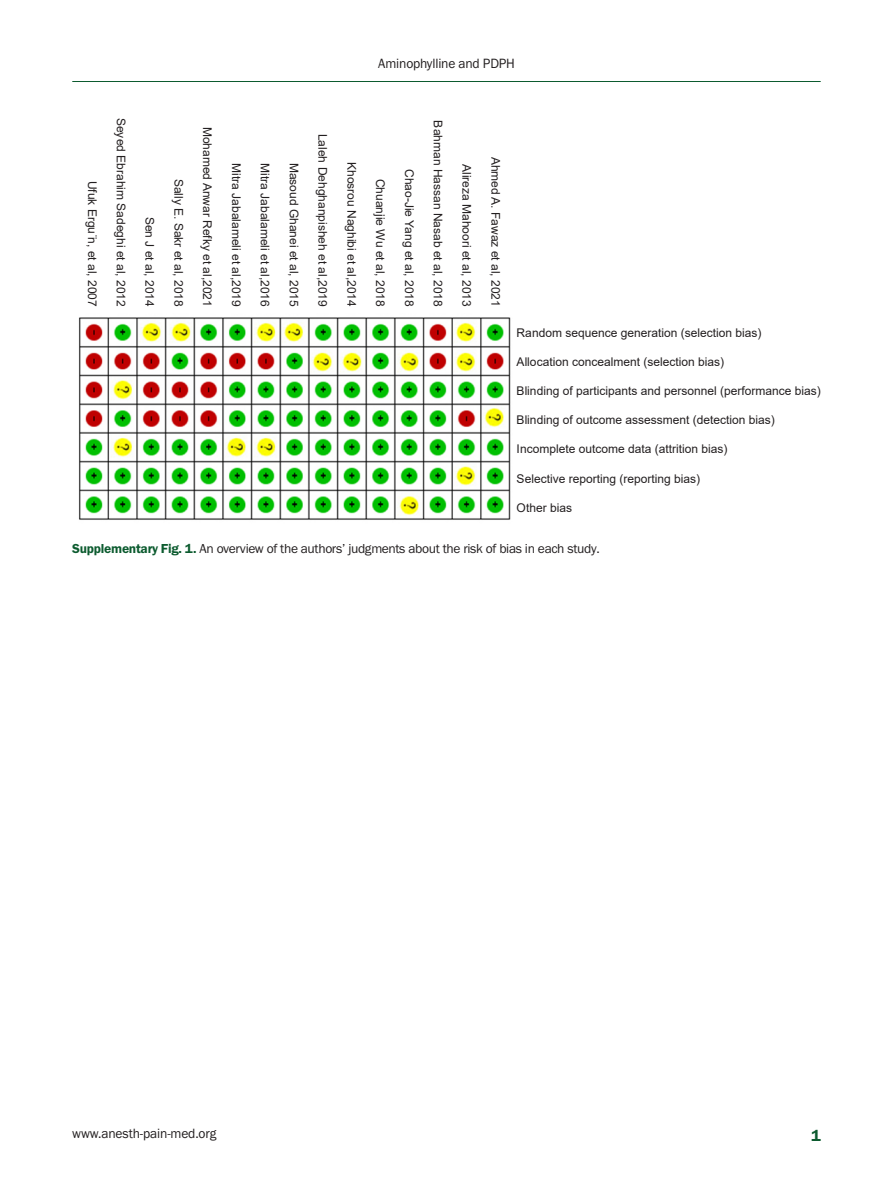
<style>
.page{position:relative;width:893px;height:1191px;background:#fff}
.page>*{position:absolute;margin:0;border:0;box-sizing:border-box;transform-origin:0 0}
.t1{font:600 16.5px "Franklin Gothic Pro";color:#0c5b2f}
.t2{font:13.95px "Franklin Gothic Pro";letter-spacing:-.01em;color:#231f20}
.fig-caption{font:13.5px "Franklin Gothic Pro";letter-spacing:-.025em;color:#231f20}
.Picture_print{font:12px "Arial";color:#231f20}
.s1{font-weight:600;color:#0c5b2f}
</style>
<div class="page">
<img style="left:78px;top:317px;width:433px;height:203px">
<hr style="left:72px;top:81px;width:749px;height:1px;background:#0c5b2f">
<p class="t2" style="left:378px;top:56px;width:138px">Aminophylline and PDPH</p>
<p class="Picture_print" style="left:100px;top:180px;width:128px;rotate:90deg">Ufuk Ergu ̈n, et al, 2007</p>
<p class="Picture_print" style="left:129px;top:118px;width:190px;rotate:90deg">Seyed Ebrahim Sadeghi et al, 2012</p>
<p class="Picture_print" style="left:158px;top:217px;width:92px;rotate:90deg">Sen J et al, 2014</p>
<p class="Picture_print" style="left:187px;top:178px;width:130px;rotate:90deg">Sally E. Sakr et al, 2018</p>
<p class="Picture_print" style="left:216px;top:126px;width:182px;rotate:90deg">Mohamed Anwar Refky et al,2021</p>
<p class="Picture_print" style="left:245px;top:163px;width:145px;rotate:90deg">Mitra Jabalameli et al,2019</p>
<p class="Picture_print" style="left:273px;top:163px;width:145px;rotate:90deg">Mitra Jabalameli et al,2016</p>
<p class="Picture_print" style="left:302px;top:162px;width:146px;rotate:90deg">Masoud Ghanei et al, 2015</p>
<p class="Picture_print" style="left:331px;top:134px;width:174px;rotate:90deg">Laleh Dehghanpisheh et al,2019</p>
<p class="Picture_print" style="left:360px;top:162px;width:146px;rotate:90deg">Khosrou Naghibi et al,2014</p>
<p class="Picture_print" style="left:389px;top:179px;width:129px;rotate:90deg">Chuanjie Wu et al, 2018</p>
<p class="Picture_print" style="left:417px;top:169px;width:139px;rotate:90deg">Chao-Jie Yang et al, 2018</p>
<p class="Picture_print" style="left:446px;top:120px;width:188px;rotate:90deg">Bahman Hassan Nasab et al, 2018</p>
<p class="Picture_print" style="left:475px;top:164px;width:144px;rotate:90deg">Alireza Mahoori et al, 2013</p>
<p class="Picture_print" style="left:504px;top:156px;width:152px;rotate:90deg">Ahmed A. Fawaz et al, 2021</p>
<p class="Picture_print" style="left:517px;top:324px;width:246px">Random sequence generation (selection bias)</p>
<p class="Picture_print" style="left:517px;top:353px;width:209px">Allocation concealment (selection bias)</p>
<p class="Picture_print" style="left:517px;top:382px;width:306px">Blinding of participants and personnel (performance bias)</p>
<p class="Picture_print" style="left:517px;top:411px;width:260px">Blinding of outcome assessment (detection bias)</p>
<p class="Picture_print" style="left:517px;top:441px;width:212px">Incomplete outcome data (attrition bias)</p>
<p class="Picture_print" style="left:517px;top:470px;width:185px">Selective reporting (reporting bias)</p>
<p class="Picture_print" style="left:517px;top:499px;width:57px">Other bias</p>
<p class="fig-caption" style="left:72px;top:541px;width:529px"><span class="s1">Supplementary Fig. 1.</span> An overview of the authors’ judgments about the risk of bias in each study.</p>
<p class="t2" style="left:72px;top:1125px;width:146px">www.anesth-pain-med.org</p>
<h1 class="t1" style="left:811px;top:1122px;width:11px">1</h1>
</div>
